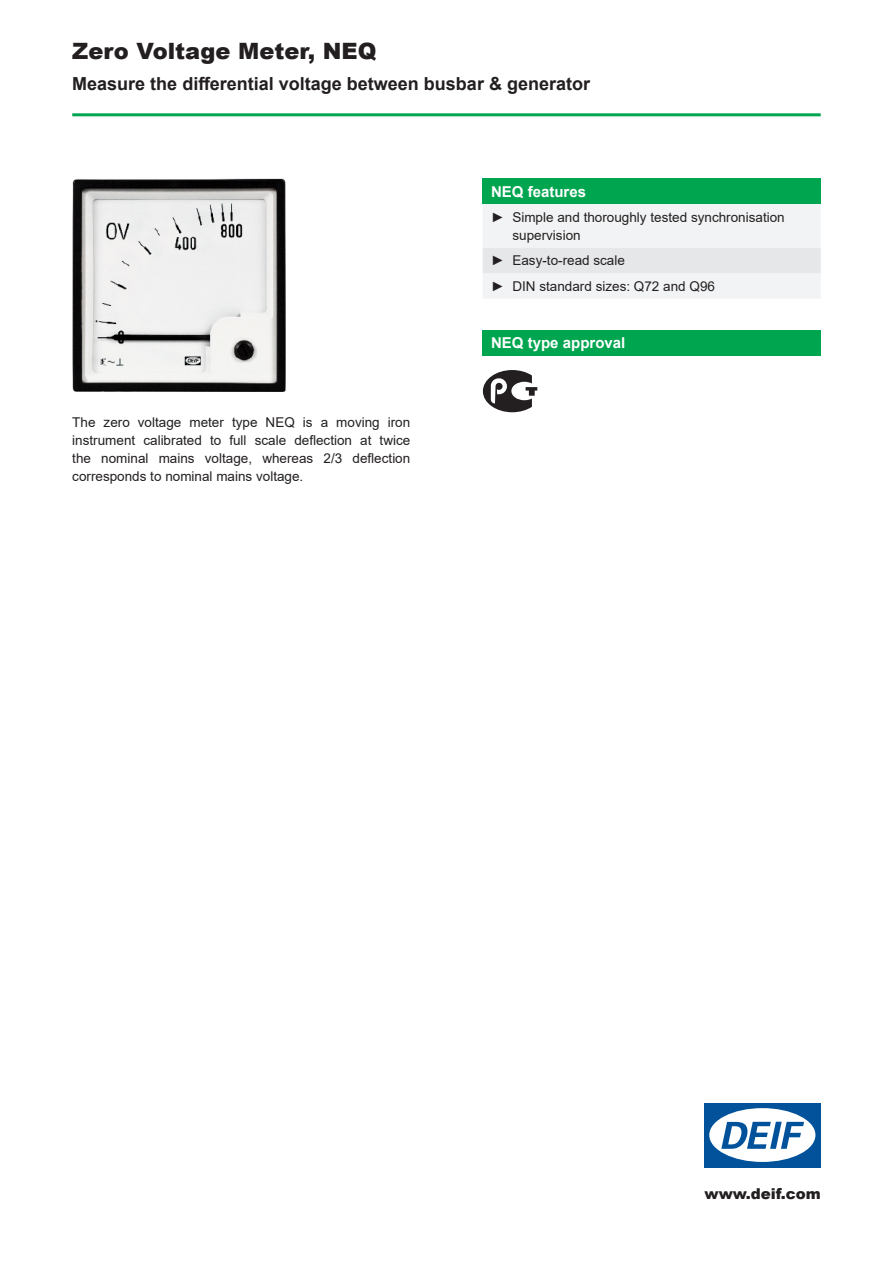
<style>
.page{position:relative;width:893px;height:1263px;background:#fff}
.page>*{position:absolute;margin:0;border:0;box-sizing:border-box;transform-origin:0 0}
.t1{font:900 22.5px "Arial";color:#231f20}
.t2{font:700 18px "Arial";color:#231f20}
.t3{font:700 15px "Arial";color:#fff}
.t4{font:900 15px "Arial";color:#231f20}
.t5{font:13.5px/18px "Arial";color:#231f20}
</style>
<div class="page">
<hr style="left:72px;top:113px;width:749px;height:3px;background:#00a54f">
<img style="left:72px;top:179px;width:213px;height:212px">
<div style="left:483px;top:179px;width:338px;height:25px;background:#00a54f"></div>
<svg style="left:483px;top:204px;width:338px;height:94px"></svg>
<div style="left:483px;top:330px;width:338px;height:26px;background:#00a54f"></div>
<svg style="left:483px;top:370px;width:54px;height:42px"></svg>
<div style="left:704px;top:1103px;width:117px;height:64px;background:#01529a"></div>
<div style="left:709px;top:1108px;width:106px;height:54px;background:#fff;border-radius:50%"></div>
<svg style="left:721px;top:1122px;width:83px;height:27px"></svg>
<h1 class="t1" style="left:72px;top:34px;width:306px">Zero Voltage Meter, NEQ</h1>
<h2 class="t2" style="left:72px;top:71px;width:519px">Measure the differential voltage between busbar &amp; generator</h2>
<p class="t3" style="left:491px;top:181px;width:97px">NEQ features</p>
<p class="t5" style="left:512px;top:208px;width:274px;text-indent:-21px">► Simple and thoroughly tested synchronisation supervision</p>
<p class="t5" style="left:491px;top:248px;width:225px;line-height:25.5px">► Easy-to-read scale<br>► DIN standard sizes: Q72 and Q96</p>
<p class="t5" style="left:72px;top:413px;width:340px;text-align:justify">The zero voltage meter type NEQ is a moving iron instrument calibrated to full scale deflection at twice the nominal mains voltage, whereas 2/3 deflection corresponds to nominal mains voltage.</p>
<p class="t3" style="left:491px;top:333px;width:136px">NEQ type approval</p>
<p class="t4" style="left:704px;top:1183px;width:118px">www.deif.com</p>
</div>
